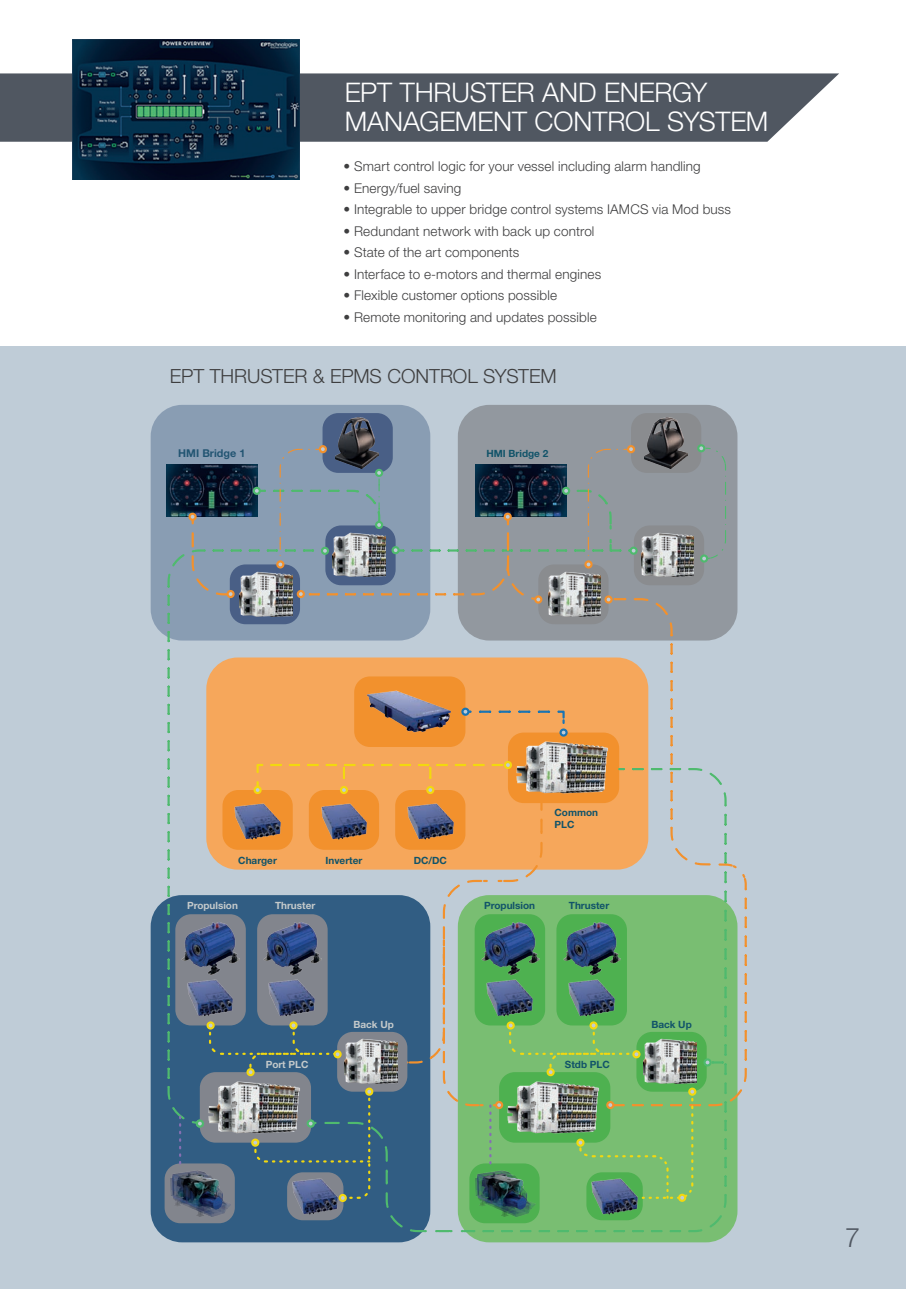
<style>
.page{position:relative;width:906px;height:1289px;background:#fff}
.page>*{position:absolute;margin:0;border:0;box-sizing:border-box;transform-origin:0 0}
.t1{font:300 27px/28.5px "Helvetica Neue LT Std";letter-spacing:-.005em;color:#fff}
.t2{font:300 27px "Helvetica Neue";color:#505761}
.t3{font:300 19.5px "Helvetica Neue LT Std";letter-spacing:-.005em;color:#3e3e3f}
.t4{font:300 13.5px "Helvetica Neue LT Std";letter-spacing:.01em;color:#3e3e3f}
.t5{font:700 10.8px "Helvetica Neue LT Std";color:#115369}
.t6{font:700 9.9px/12px "Helvetica Neue LT Std";color:#115369}
.t7{font:700 9.9px "Helvetica Neue LT Std";color:#c5cacb}
</style>
<div class="page">
<svg style="left:0;top:73px;width:839px;height:69px;background:#5c636c"></svg>
<img style="left:72px;top:40px;width:228px;height:140px">
<div style="left:0;top:346px;width:906px;height:942px;background:#bfccd7"></div>
<div style="left:151px;top:405px;width:279px;height:235px;background:#899db3;border-radius:31px"></div>
<div style="left:458px;top:405px;width:279px;height:235px;background:#92989f;border-radius:31px"></div>
<div style="left:151px;top:895px;width:279px;height:347px;background:#315d83;border-radius:31px"></div>
<div style="left:458px;top:895px;width:279px;height:347px;background:#79be72;border-radius:31px"></div>
<div style="left:322px;top:413px;width:71px;height:60px;background:#495f86;border-radius:16px"></div>
<img style="left:338px;top:417px;width:37px;height:28px">
<div style="left:631px;top:413px;width:70px;height:60px;background:#8a8c8f;border-radius:16px"></div>
<img style="left:647px;top:417px;width:37px;height:28px">
<div style="left:697px;top:444px;width:8px;height:8px;border:2px solid #4fba6e;border-radius:50%"></div>
<svg style="left:167px;top:445px;width:580px;height:788px"></svg>
<div style="left:196px;top:1119px;width:8px;height:8px;border:2px solid #4fba6e;border-radius:50%"></div>
<h1 class="t1" style="left:345px;top:78px;width:425px">EPT THRUSTER AND ENERGY<br>MANAGEMENT CONTROL SYSTEM</h1>
<p class="t4" style="left:343px;top:158px;width:359px">• Smart control logic for your vessel including alarm handling</p>
<p class="t4" style="left:343px;top:180px;width:119px">• Energy/fuel saving</p>
<p class="t4" style="left:343px;top:201px;width:389px">• Integrable to upper bridge control systems IAMCS via Mod buss</p>
<p class="t4" style="left:343px;top:223px;width:252px">• Redundant network with back up control</p>
<p class="t4" style="left:343px;top:244px;width:177px">• State of the art components</p>
<p class="t4" style="left:343px;top:266px;width:259px">• Interface to e-motors and thermal engines</p>
<p class="t4" style="left:343px;top:287px;width:215px">• Flexible customer options possible</p>
<p class="t4" style="left:343px;top:309px;width:254px">• Remote monitoring and updates possible</p>
<h2 class="t3" style="left:170px;top:364px;width:388px">EPT THRUSTER &amp; EPMS CONTROL SYSTEM</h2>
<p class="t5" style="left:178px;top:447px;width:69px">HMI Bridge 1</p>
<p class="t6" style="left:486px;top:447px;width:63px">HMI Bridge 2</p>
<p class="t6" style="left:238px;top:854px;width:40px">Charger</p>
<p class="t6" style="left:325px;top:854px;width:38px">Inverter</p>
<p class="t6" style="left:414px;top:854px;width:35px">DC/DC</p>
<p class="t6" style="left:554px;top:805px;width:45px">Common<br>PLC</p>
<p class="t7" style="left:187px;top:899px;width:52px">Propulsion</p>
<p class="t7" style="left:275px;top:899px;width:42px">Thruster</p>
<p class="t6" style="left:484px;top:899px;width:52px">Propulsion</p>
<p class="t6" style="left:569px;top:899px;width:42px">Thruster</p>
<p class="t7" style="left:266px;top:1058px;width:44px">Port PLC</p>
<p class="t7" style="left:353px;top:1018px;width:42px">Back Up</p>
<p class="t6" style="left:565px;top:1058px;width:46px">Stdb PLC</p>
<p class="t6" style="left:651px;top:1018px;width:42px">Back Up</p>
<h1 class="t2" style="left:845px;top:1221px;width:17px">7</h1>
</div>
